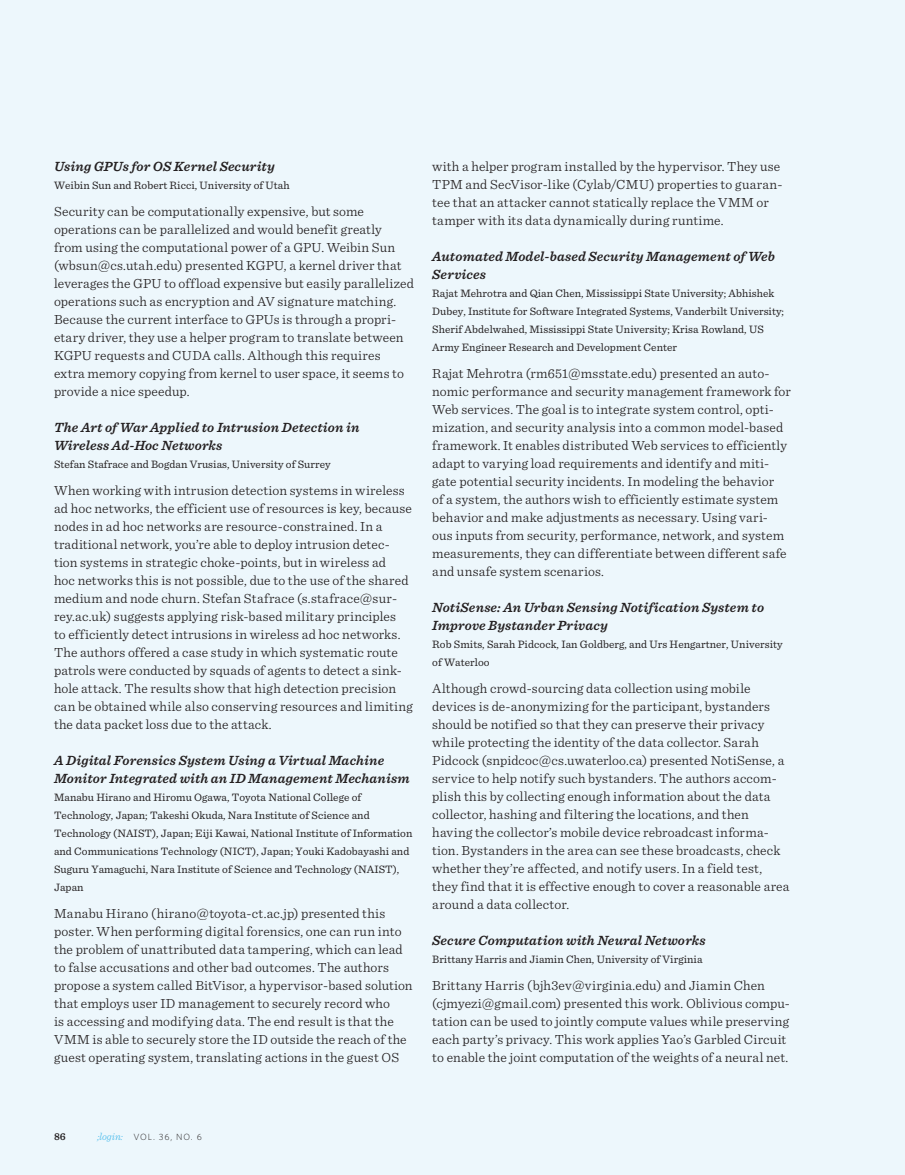
<style>
.page{position:relative;width:905px;height:1175px;background:#fff}
.page>*{position:absolute;margin:0;border:0;box-sizing:border-box;transform-origin:0 0}
.t1{font:300 13.8px/18px "Sentinel";letter-spacing:.01em;color:#231f20}
.t2{font:italic 600 13.8px/18px "Sentinel";letter-spacing:.01em;color:#231f20}
.t3{font:11.25px/18px "Sentinel";letter-spacing:.005em;color:#231f20}
.t4{font:600 10.5px "Sentinel";color:#231f20}
.t5{font:300 9px "Whitney";letter-spacing:.1em;color:#231f20}
.s1{font-family:"Sentinel";font-style:italic;font-size:10.5px;color:#4fbdec}
</style>
<div class="page">
<div style="left:0;top:0;width:904px;height:1174px;background:#edf7fc"></div>
<p class="t2" style="left:54px;top:157px;width:222px">Using GPUs for OS Kernel Security</p>
<p class="t3" style="left:54px;top:176px;width:237px">Weibin Sun and Robert Ricci, University of Utah</p>
<p class="t1" style="left:54px;top:202px;width:361px">Security can be computationally expensive, but some operations can be parallelized and would benefit greatly<br>from using the computational power of a GPU. Weibin Sun (wbsun@cs.utah.edu) presented KGPU, a kernel driver that leverages the GPU to offload expensive but easily parallelized operations such as encryption and AV signature matching.<br>Because the current interface to GPUs is through a propri&shy;etary driver, they use a helper program to translate between KGPU requests and CUDA calls. Although this requires extra memory copying from kernel to user space, it seems to provide a nice speedup.</p>
<p class="t2" style="left:54px;top:418px;width:307px">The Art of War Applied to Intrusion Detection in<br>Wireless Ad-Hoc Networks</p>
<p class="t3" style="left:54px;top:455px;width:278px">Stefan Stafrace and Bogdan Vrusias, University of Surrey</p>
<p class="t1" style="left:54px;top:481px;width:360px">When working with intrusion detection systems in wireless ad hoc networks, the efficient use of resources is key, because nodes in ad hoc networks are resource-constrained. In a traditional network, you’re able to deploy intrusion detec&shy;tion systems in strategic choke-points, but in wireless ad<br>hoc networks this is not possible, due to the use of the shared medium and node churn. Stefan Stafrace (s.stafrace@sur&shy;rey.ac.uk) suggests applying risk-based military principles<br>to efficiently detect intrusions in wireless ad hoc networks.<br>The authors offered a case study in which systematic route patrols were conducted by squads of agents to detect a sink&shy;hole attack. The results show that high detection precision can be obtained while also conserving resources and limiting the data packet loss due to the attack.</p>
<p class="t2" style="left:54px;top:751px;width:357px">A Digital Forensics System Using a Virtual Machine<br>Monitor Integrated with an ID Management Mechanism</p>
<p class="t3" style="left:54px;top:788px;width:360px">Manabu Hirano and Hiromu Ogawa, Toyota National College of Technology, Japan; Takeshi Okuda, Nara Institute of Science and Technology (NAIST), Japan; Eiji Kawai, National Institute of Information and Communications Technology (NICT), Japan; Youki Kadobayashi and Suguru Yamaguchi, Nara Institute of Science and Technology (NAIST), Japan</p>
<p class="t1" style="left:54px;top:904px;width:360px">Manabu Hirano (hirano@toyota-ct.ac.jp) presented this poster. When performing digital forensics, one can run into the problem of unattributed data tampering, which can lead to false accusations and other bad outcomes. The authors propose a system called BitVisor, a hypervisor-based solution that employs user ID management to securely record who<br>is accessing and modifying data. The end result is that the VMM is able to securely store the ID outside the reach of the guest operating system, translating actions in the guest OS</p>
<p class="t1" style="left:432px;top:157px;width:352px">with a helper program installed by the hypervisor. They use TPM and SecVisor-like (Cylab/CMU) properties to guaran&shy;tee that an attacker cannot statically replace the VMM or tamper with its data dynamically during runtime.</p>
<p class="t2" style="left:432px;top:247px;width:344px">Automated Model-based Security Management of Web<br>Services</p>
<p class="t3" style="left:432px;top:284px;width:353px">Rajat Mehrotra and Qian Chen, Mississippi State University; Abhishek Dubey, Institute for Software Integrated Systems, Vanderbilt University; Sherif Abdelwahed, Mississippi State University; Krisa Rowland, US Army Engineer Research and Development Center</p>
<p class="t1" style="left:432px;top:364px;width:360px">Rajat Mehrotra (rm651@msstate.edu) presented an auto&shy;nomic performance and security management framework for Web services. The goal is to integrate system control, opti&shy;mization, and security analysis into a common model-based framework. It enables distributed Web services to efficiently adapt to varying load requirements and identify and miti&shy;gate potential security incidents. In modeling the behavior<br>of a system, the authors wish to efficiently estimate system behavior and make adjustments as necessary. Using vari&shy;ous inputs from security, performance, network, and system measurements, they can differentiate between different safe and unsafe system scenarios.</p>
<p class="t2" style="left:432px;top:598px;width:333px">NotiSense: An Urban Sensing Notification System to<br>Improve Bystander Privacy</p>
<p class="t3" style="left:432px;top:635px;width:352px">Rob Smits, Sarah Pidcock, Ian Goldberg, and Urs Hengartner, University of Waterloo</p>
<p class="t1" style="left:432px;top:679px;width:359px">Although crowd-sourcing data collection using mobile devices is de-anonymizing for the participant, bystanders should be notified so that they can preserve their privacy while protecting the identity of the data collector. Sarah Pidcock (snpidcoc@cs.uwaterloo.ca) presented NotiSense, a service to help notify such bystanders. The authors accom&shy;plish this by collecting enough information about the data collector, hashing and filtering the locations, and then having the collector’s mobile device rebroadcast informa&shy;tion. Bystanders in the area can see these broadcasts, check whether they’re affected, and notify users. In a field test, they find that it is effective enough to cover a reasonable area around a data collector.</p>
<p class="t2" style="left:432px;top:931px;width:275px">Secure Computation with Neural Networks</p>
<p class="t3" style="left:432px;top:950px;width:272px">Brittany Harris and Jiamin Chen, University of Virginia</p>
<p class="t1" style="left:432px;top:976px;width:359px">Brittany Harris (bjh3ev@virginia.edu) and Jiamin Chen (cjmyezi@gmail.com) presented this work. Oblivious compu&shy;tation can be used to jointly compute values while preserving each party’s privacy. This work applies Yao’s Garbled Circuit to enable the joint computation of the weights of a neural net.</p>
<p class="t4" style="left:54px;top:1129px;width:13px">86</p>
<p class="t5" style="left:97px;top:1131px;width:106px"><span class="s1">;login:</span> Vol. 36, No. 6</p>
</div>
